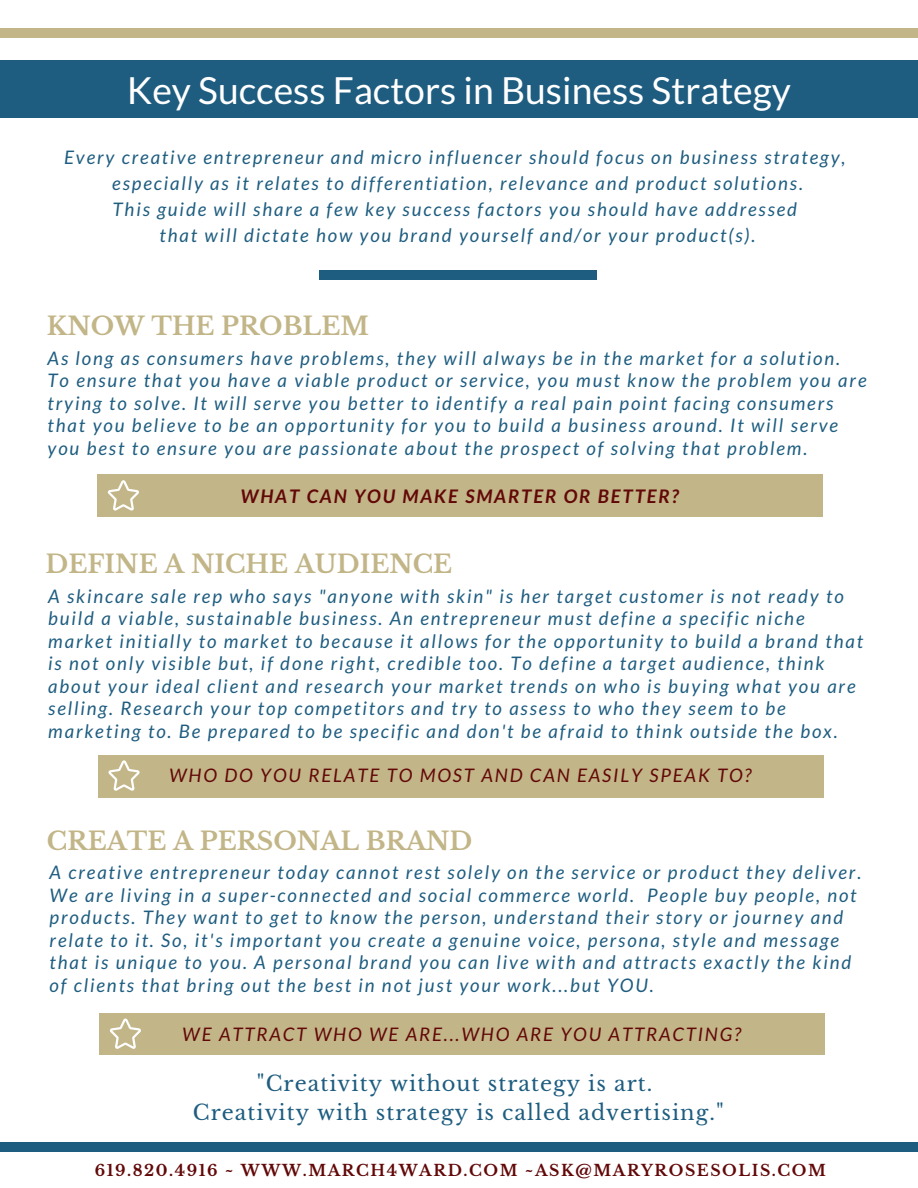
<style>
.page{position:relative;width:918px;height:1188px;background:#fff}
.page>*{position:absolute;margin:0;border:0;box-sizing:border-box;transform-origin:0 0}
.t1{font:37.35px "Lato";color:#fff}
.t2{font:700 24.9px "Libre Baskerville";color:#c2b587}
.t3{font:21px/29.2px "Libre Baskerville";letter-spacing:.05em;color:#1e5d80;text-align:center}
.t4{font:italic 18.75px/22.5px "Lato";letter-spacing:.1em;color:#1e5d80}
.t5{font:italic 18.75px "Lato";letter-spacing:.1em;color:#620808}
.t6{font:italic 700 18.75px "Lato";letter-spacing:.1em;color:#620808}
.t7{font:700 15.6px "Libre Baskerville";letter-spacing:.1em;color:#620808}
</style>
<div class="page">
<div style="left:0;top:28px;width:918px;height:10px;background:#c2b587"></div>
<div style="left:0;top:1142px;width:918px;height:9px;background:#1e5d80"></div>
<div style="left:0;top:60px;width:918px;height:57px;background:#1e5d80"></div>
<div style="left:319px;top:271px;width:277px;height:9px;background:#1e5d80"></div>
<div style="left:97px;top:475px;width:726px;height:42px;background:#c2b587"></div>
<svg style="left:108px;top:480px;width:31px;height:31px"></svg>
<div style="left:99px;top:756px;width:725px;height:41px;background:#c2b587"></div>
<svg style="left:108px;top:761px;width:32px;height:30px"></svg>
<div style="left:99px;top:1013px;width:726px;height:42px;background:#c2b587"></div>
<svg style="left:110px;top:1019px;width:31px;height:30px"></svg>
<h1 class="t1" style="left:127px;top:67px;width:666px">Key Success Factors in Business Strategy</h1>
<p class="t4" style="left:64px;top:144px;width:783px;line-height:25.8px;text-align:center">Every creative entrepreneur and micro influencer should focus on business strategy, especially as it relates to differentiation, relevance and product solutions.<br>This guide will share a few key success factors you should have addressed<br>that will dictate how you brand yourself and/or your product(s).</p>
<h2 class="t2" style="left:47px;top:311px;width:323px">KNOW THE PROBLEM</h2>
<p class="t4" style="left:48px;top:346px;width:821px">As long as consumers have problems, they will always be in the market for a solution.<br>To ensure that you have a viable product or service, you must know the problem you are trying to solve. It will serve you better to identify a real pain point facing consumers that you believe to be an opportunity for you to build a business around. It will serve you best to ensure you are passionate about the prospect of solving that problem.</p>
<p class="t6" style="left:241px;top:485px;width:440px">WHAT CAN YOU MAKE SMARTER OR BETTER?</p>
<h2 class="t2" style="left:46px;top:549px;width:408px">DEFINE A NICHE AUDIENCE</h2>
<p class="t4" style="left:48px;top:584px;width:816px">A skincare sale rep who says "anyone with skin" is her target customer is not ready to build a viable, sustainable business. An entrepreneur must define a specific niche market initially to market to because it allows for the opportunity to build a brand that is not only visible but, if done right, credible too. To define a target audience, think about your ideal client and research your market trends on who is buying what you are selling. Research your top competitors and try to assess to who they seem to be marketing to. Be prepared to be specific and don't be afraid to think outside the box.</p>
<p class="t5" style="left:169px;top:763px;width:584px">WHO DO YOU RELATE TO MOST AND CAN EASILY SPEAK TO?</p>
<h2 class="t2" style="left:47px;top:826px;width:427px">CREATE A PERSONAL BRAND</h2>
<p class="t4" style="left:50px;top:861px;width:813px">A creative entrepreneur today cannot rest solely on the service or product they deliver.<br>We are living in a super-connected and social commerce world. People buy people, not products. They want to get to know the person, understand their story or journey and relate to it. So, it's important you create a genuine voice, persona, style and message that is unique to you. A personal brand you can live with and attracts exactly the kind of clients that bring out the best in not just your work...but YOU.</p>
<p class="t5" style="left:182px;top:1023px;width:560px">WE ATTRACT WHO WE ARE...WHO ARE YOU ATTRACTING?</p>
<p class="t3" style="left:193px;top:1069px;width:532px">"Creativity without strategy is art.<br>Creativity with strategy is called advertising."</p>
<p class="t7" style="left:95px;top:1161px;width:733px">619.820.4916 ~ WWW.MARCH4WARD.COM ~ASK@MARYROSESOLIS.COM</p>
</div>
